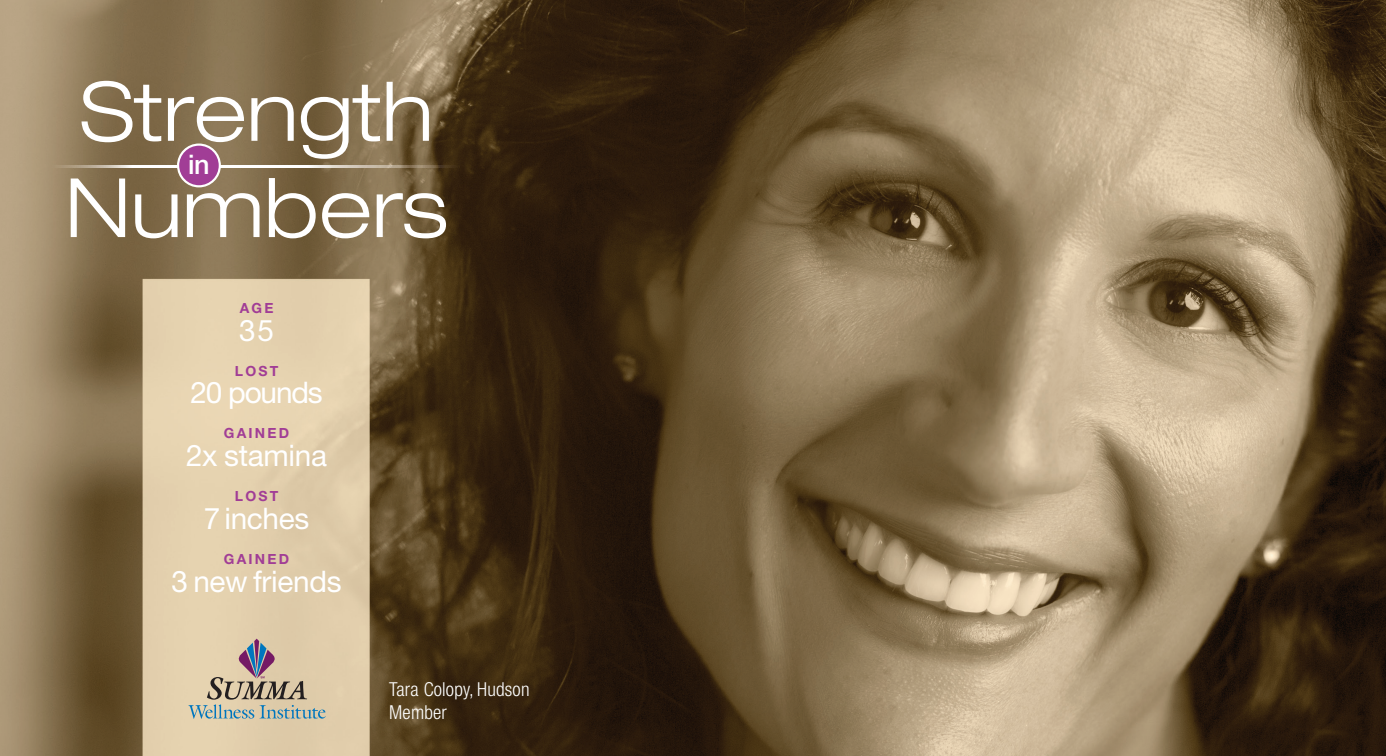
<style>
.page{position:relative;width:1386px;height:756px;background:#fff}
.page>*{position:absolute;margin:0;border:0;box-sizing:border-box;transform-origin:0 0}
.t1{font:300 expanded 82.08px/96.2px "Helvetica Neue";color:#fff}
.t2{font:29.75px "Helvetica Neue";letter-spacing:-.01em;color:#fff}
.t3{font:29.75px "Helvetica Neue";letter-spacing:-.04em;color:#fff}
.t4{font:500 26.95px "Helvetica Neue";color:#fff}
.t5{font:300 condensed 19.25px/22.8px "Helvetica Neue";letter-spacing:.01em;color:#fff}
.t6{font:700 14px "Helvetica Neue";letter-spacing:.16em;color:#a13d96}
</style>
<div class="page">
<img style="left:0;top:0;width:1386px;height:756px">
<img style="left:52px;top:165px;width:125px;height:3px">
<img style="left:221px;top:165px;width:238px;height:3px">
<div style="left:178px;top:145px;width:42px;height:41px;background:#a13d96;border-radius:50%"></div>
<div style="left:177px;top:144px;width:44px;height:43px;border:2px solid #fff;border-radius:50%"></div>
<svg style="left:188px;top:639px;width:138px;height:80px;background:#c3b6a1"></svg>
<h1 class="t1" style="left:65px;top:63px;width:384px">Strength<br>Numbers</h1>
<p class="t4" style="left:188px;top:149px;width:23px">in</p>
<p class="t6" style="left:240px;top:300px;width:35px">AGE</p>
<p class="t2" style="left:239px;top:313px;width:36px">35</p>
<p class="t6" style="left:235px;top:363px;width:45px">LOST</p>
<p class="t3" style="left:191px;top:374px;width:134px">20 pounds</p>
<p class="t6" style="left:224px;top:424px;width:67px">GAINED</p>
<p class="t2" style="left:186px;top:437px;width:143px">2x stamina</p>
<p class="t6" style="left:235px;top:487px;width:45px">LOST</p>
<p class="t2" style="left:204px;top:500px;width:107px">7 inches</p>
<p class="t6" style="left:224px;top:550px;width:67px">GAINED</p>
<p class="t2" style="left:172px;top:563px;width:172px">3 new friends</p>
<p class="t5" style="left:389px;top:678px;width:142px">Tara Colopy, Hudson<br>Member</p>
</div>
